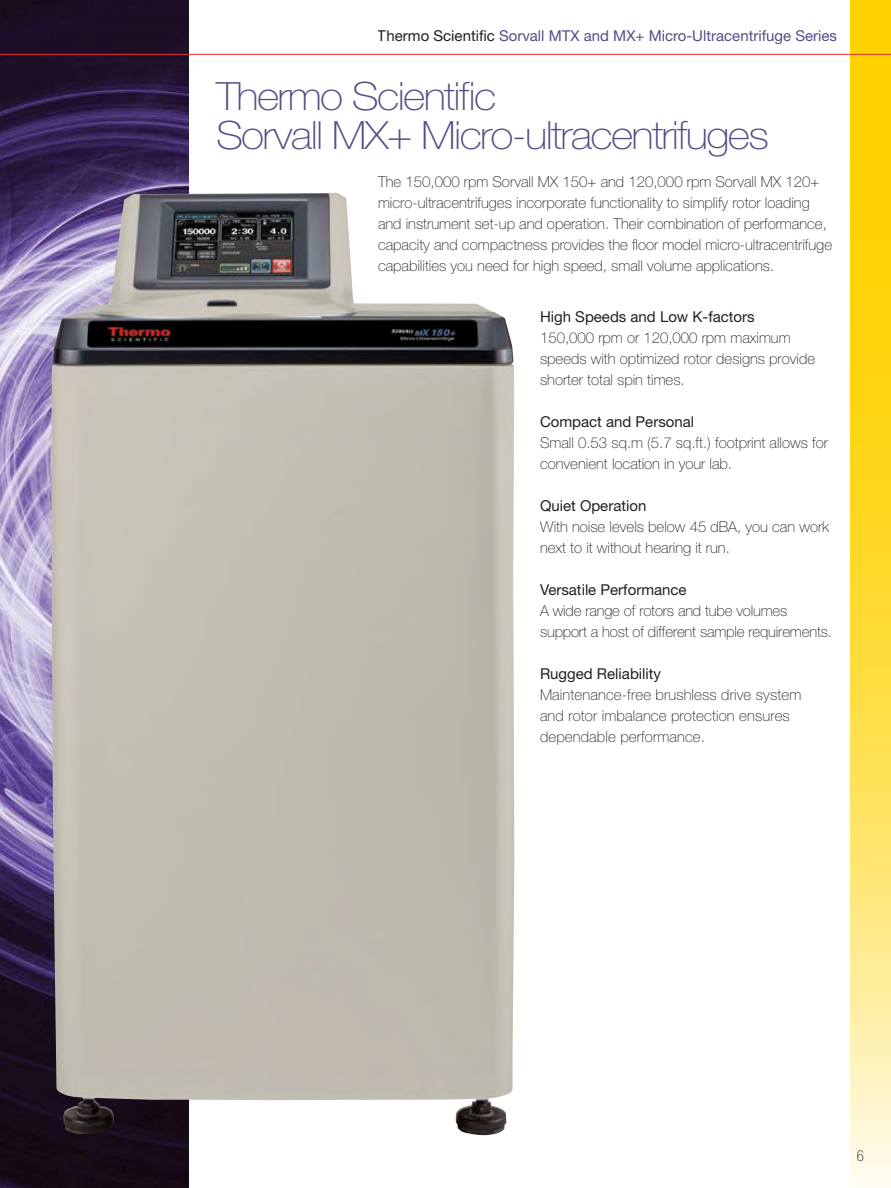
<style>
.page{position:relative;width:891px;height:1188px;background:#fff}
.page>*{position:absolute;margin:0;border:0;box-sizing:border-box;transform-origin:0 0}
.t1{font:100 39px/39px "Helvetica Neue";letter-spacing:-.04em;color:#514e86;scale:1.1 1}
.t2{font:100 15px/21px "Helvetica Neue";color:#231f20}
.t3{font:15px "Helvetica Neue";color:#231f20}
.t4{font:15px "Helvetica Neue";color:#514e86}
.t5{font:100 condensed 15px "Helvetica Neue";color:#231f20}
.s1{color:#231f20}
</style>
<div class="page">
<svg style="left:850px;top:0;width:41px;height:1188px"></svg>
<img style="left:0;top:0;width:189px;height:1188px">
<img style="left:52px;top:193px;width:462px;height:942px">
<hr style="left:0;top:54px;width:891px;height:1px;background:#ee3133">
<p class="t4" style="left:378px;top:26px;width:461px"><span class="s1">Thermo Scientific</span> Sorvall MTX and MX+ Micro-Ultracentrifuge Series</p>
<h1 class="t1" style="left:216px;top:76px;width:504px">Thermo Scientific<br>Sorvall MX+ Micro-ultracentrifuges</h1>
<p class="t2" style="left:378px;top:172px;width:456px">The 150,000 rpm Sorvall MX 150+ and 120,000 rpm Sorvall MX 120+ micro-ultracentrifuges incorporate functionality to simplify rotor loading and instrument set-up and operation. Their combination of performance, capacity and compactness provides the floor model micro-ultracentrifuge capabilities you need for high speed, small volume applications.</p>
<p class="t3" style="left:540px;top:308px;width:216px">High Speeds and Low K-factors</p>
<p class="t2" style="left:540px;top:328px;width:277px">150,000 rpm or 120,000 rpm maximum speeds with optimized rotor designs provide shorter total spin times.</p>
<p class="t3" style="left:540px;top:413px;width:156px">Compact and Personal</p>
<p class="t2" style="left:540px;top:433px;width:289px">Small 0.53 sq.m (5.7 sq.ft.) footprint allows for convenient location in your lab.</p>
<p class="t3" style="left:540px;top:497px;width:108px">Quiet Operation</p>
<p class="t2" style="left:540px;top:517px;width:291px">With noise levels below 45 dBA, you can work next to it without hearing it run.</p>
<p class="t3" style="left:540px;top:581px;width:148px">Versatile Performance</p>
<p class="t2" style="left:540px;top:601px;width:294px">A wide range of rotors and tube volumes support a host of different sample requirements.</p>
<p class="t3" style="left:540px;top:665px;width:123px">Rugged Reliability</p>
<p class="t2" style="left:540px;top:685px;width:263px">Maintenance-free brushless drive system and rotor imbalance protection ensures dependable performance.</p>
<p class="t5" style="left:857px;top:1147px;width:9px">6</p>
</div>
